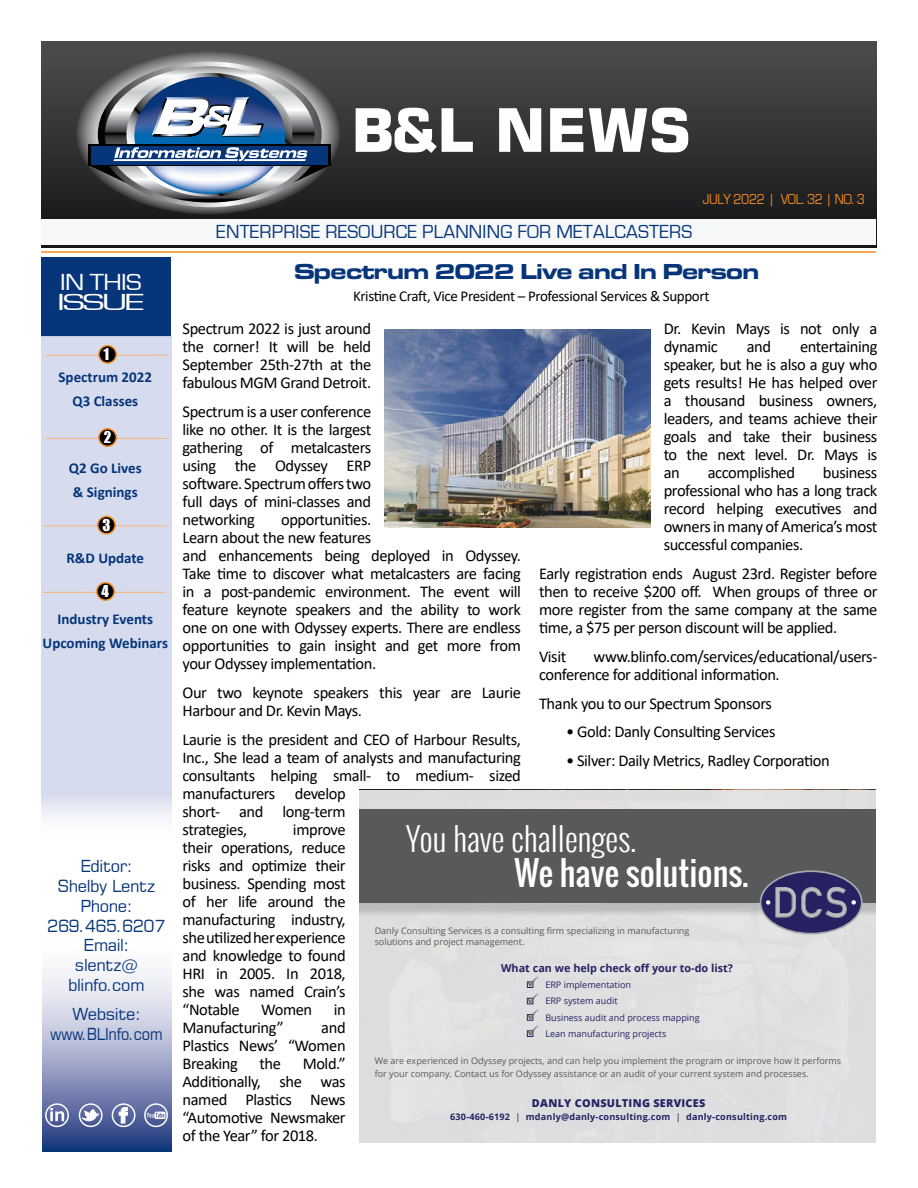
<style>
.page{position:relative;width:918px;height:1188px;background:#fff}
.page>*{position:absolute;margin:0;border:0;box-sizing:border-box;transform-origin:0 0}
.t1{font:700 60px "Square 721 BT";color:#fff}
.t2{font:300 32.55px "Oswald";color:#fff}
.t3{font:32.55px "Oswald";color:#fff}
.t4{font:24px/19.5px "Eurostile";letter-spacing:-.045em;color:#fff;scale:1.15 1}
.t5{font:700 22.5px "Eurostile MN Extended";letter-spacing:-.025em;color:#06357a}
.t6{font:19.5px "Eurostile";letter-spacing:.01em;color:#06357a}
.t7{font:16.5px/18px "Calibri";letter-spacing:-.025em;color:#000;text-align:justify}
.t8{font:16.5px/19.8px "Square 721 BT";letter-spacing:-.025em;color:#06357a;text-align:center}
.t9{font:16.2px/16.4px "Wingdings";color:#6d6e71;text-align:justify}
.t10{font:700 15px/24px "Calibri";color:#06357a;text-align:center}
.t11{font:15px "Calibri";letter-spacing:-.025em;color:#000}
.t12{font:15px "Eurostile";letter-spacing:-.025em;color:#f58b1f;scale:.88 1}
.t13{font:15px "Impact";color:#fff}
.t14{font:700 10.8px "Open Sans";color:#262262}
.t15{font:800 10.8px "Open Sans";letter-spacing:.025em;color:#262262}
.t16{font:9px/10.8px "Open Sans";color:#58595b}
.t17{font:9px/16.2px "Open Sans";color:#262262}
.t18{font:700 9px "Open Sans";letter-spacing:.025em;color:#262262}
.s1{color:#58595b}
</style>
<div class="page">
<svg style="left:42px;top:972px;width:130px;height:179px"></svg>
<div style="left:45px;top:1103px;width:24px;height:24px;border:1px solid #fff;border-radius:50%"></div>
<div style="left:79px;top:1103px;width:24px;height:24px;border:1px solid #fff;border-radius:50%"></div>
<div style="left:112px;top:1103px;width:23px;height:24px;border:1px solid #fff;border-radius:50%"></div>
<div style="left:144px;top:1103px;width:24px;height:24px;border:1px solid #fff;border-radius:50%"></div>
<svg style="left:119px;top:1107px;width:9px;height:16px"></svg>
<svg style="left:50px;top:1108px;width:14px;height:13px"></svg>
<svg style="left:81px;top:1110px;width:17px;height:13px"></svg>
<svg style="left:147px;top:1112px;width:19px;height:7px"></svg>
<div style="left:359px;top:790px;width:517px;height:352px;background:#dedfdf"></div>
<div style="left:359px;top:813px;width:517px;height:104px;background:#000;opacity:.16"></div>
<div style="left:359px;top:809px;width:517px;height:94px;background:#58595b"></div>
<div style="left:527px;top:981px;width:6px;height:7px;border:1px solid #262262"></div>
<svg style="left:527px;top:998px;width:6px;height:6px"></svg>
<div style="left:527px;top:1014px;width:6px;height:7px;border:1px solid #262262"></div>
<div style="left:527px;top:1030px;width:6px;height:7px;border:1px solid #262262"></div>
<div style="left:761px;top:871px;width:101px;height:63px;background:#262262;border-radius:50%"></div>
<div style="left:760px;top:870px;width:103px;height:65px;border:2px solid #a7a9ac;border-radius:50%"></div>
<svg style="left:766px;top:887px;width:90px;height:31px"></svg>
<img style="left:385px;top:330px;width:265px;height:198px">
<svg style="left:41px;top:41px;width:835px;height:206px"></svg>
<div style="left:41px;top:219px;width:835px;height:26px;background:#f7f8f9"></div>
<svg style="left:76px;top:51px;width:264px;height:163px"></svg>
<svg style="left:90px;top:62px;width:239px;height:145px"></svg>
<hr style="left:41px;top:251px;width:835px;height:2px;background:#f58b1f">
<div style="left:42px;top:257px;width:129px;height:83px;background:#06357a"></div>
<div style="left:41px;top:336px;width:130px;height:505px;background:#d6dcee"></div>
<hr style="left:43px;top:592px;width:123px;height:1px;background:#fab574">
<div style="left:97px;top:583px;width:17px;height:17px;background:#000;border-radius:50%"></div>
<div style="left:96px;top:582px;width:19px;height:19px;border:2px solid #f58b1f;border-radius:50%"></div>
<hr style="left:44px;top:526px;width:122px;height:1px;background:#fab574">
<div style="left:98px;top:516px;width:17px;height:18px;background:#000;border-radius:50%"></div>
<div style="left:97px;top:516px;width:19px;height:19px;border:2px solid #f58b1f;border-radius:50%"></div>
<hr style="left:45px;top:438px;width:123px;height:1px;background:#fab574">
<div style="left:99px;top:429px;width:17px;height:17px;background:#000;border-radius:50%"></div>
<div style="left:98px;top:428px;width:19px;height:19px;border:2px solid #f58b1f;border-radius:50%"></div>
<hr style="left:45px;top:355px;width:123px;height:1px;background:#fab574">
<div style="left:99px;top:346px;width:17px;height:17px;background:#000;border-radius:50%"></div>
<div style="left:98px;top:345px;width:19px;height:19px;border:2px solid #f58b1f;border-radius:50%"></div>
<h1 class="t1" style="left:351px;top:94px;width:341px">B&amp;L NEWS</h1>
<h3 class="t4" style="left:57px;top:273px;width:78px">IN THIS<br>ISSUE</h3>
<p class="t13" style="left:104px;top:342px;width:7px">1</p>
<p class="t10" style="left:59px;top:365px;width:95px">Spectrum 2022<br>Q3 Classes</p>
<p class="t13" style="left:104px;top:426px;width:9px">2</p>
<p class="t10" style="left:69px;top:456px;width:74px;text-align:left">Q2 Go Lives &amp; Signings</p>
<p class="t13" style="left:102px;top:514px;width:9px">3</p>
<p class="t10" style="left:67px;top:546px;width:79px">R&amp;D Update</p>
<p class="t13" style="left:102px;top:580px;width:9px">4</p>
<p class="t10" style="left:43px;top:607px;width:127px">Industry Events<br>Upcoming Webinars</p>
<p class="t8" style="left:47px;top:856px;width:120px">Editor:<br>Shelby Lentz<br>Phone:<br>269.465.6207<br>Email:<br>slentz@ blinfo.com</p>
<p class="t8" style="left:50px;top:1004px;width:114px">Website: www.BLInfo.com</p>
<p class="t6" style="left:216px;top:221px;width:477px">ENTERPRISE RESOURCE PLANNING FOR METALCASTERS</p>
<p class="t12" style="left:703px;top:191px;width:186px">JULY 2022 | VOL. 32 | NO. 3</p>
<h3 class="t5" style="left:294px;top:258px;width:467px">Spectrum 2022 Live and In Person</h3>
<p class="t11" style="left:353px;top:286px;width:358px">Kristine Craft, Vice President – Professional Services &amp; Support</p>
<p class="t7" style="left:183px;top:319px;width:190px">Spectrum 2022 is just around the corner! It will be held September 25th-27th at the fabulous MGM Grand Detroit.</p>
<p class="t7" style="left:183px;top:402px;width:190px">Spectrum is a user conference like no other. It is the largest gathering of metalcasters using the Odyssey ERP software. Spectrum offers two full days of mini-classes and networking</p>
<p class="t7" style="left:664px;top:319px;width:215px">Dr. Kevin Mays is not only a dynamic</p>
<p class="t7" style="left:747px;top:337px;width:26px">and</p>
<p class="t7" style="left:664px;top:337px;width:215px;text-indent:136px">entertaining speaker, but he is also a guy who gets results! He has helped over a thousand business owners, leaders, and teams achieve their goals and take their business to the next level. Dr. Mays is an</p>
<p class="t7" style="left:664px;top:463px;width:215px;text-indent:159px">business professional who has a long track record helping executives and owners in many of America’s most successful companies.</p>
<p class="t7" style="left:539px;top:564px;width:340px">Early registration ends August 23rd. Register before then to receive $200 off. When groups of three or more register from the same company at the same time, a $75 per person discount will be applied.</p>
<p class="t7" style="left:539px;top:647px;width:29px">Visit</p>
<p class="t7" style="left:708px;top:463px;width:89px">accomplished</p>
<p class="t7" style="left:183px;top:510px;width:340px;text-align:left;text-indent:99px">opportunities.<br>Learn about the new features<br>and enhancements being deployed in Odyssey.<br>Take time to discover what metalcasters are facing in a post-pandemic environment. The event will feature keynote speakers and the ability to work one on one with Odyssey experts. There are endless opportunities to gain insight and get more from your Odyssey implementation.</p>
<p class="t7" style="left:183px;top:683px;width:340px">Our two keynote speakers this year are Laurie<br>Harbour and Dr. Kevin Mays.</p>
<p class="t7" style="left:183px;top:730px;width:340px;text-align:left">Laurie is the president and CEO of Harbour Results, Inc., She lead a team of analysts and manufacturing consultants helping small- to medium- sized manufacturers develop<br>short- and long-term<br>strategies,</p>
<p class="t7" style="left:539px;top:647px;width:340px;text-indent:55px">www.blinfo.com/services/educational/users&shy;conference for additional information.</p>
<p class="t7" style="left:539px;top:694px;width:234px">Thank you to our Spectrum Sponsors</p>
<p class="t7" style="left:566px;top:723px;width:211px">• Gold: Danly Consulting Services</p>
<p class="t7" style="left:566px;top:751px;width:265px">• Silver: Daily Metrics, Radley Corporation</p>
<p class="t7" style="left:183px;top:820px;width:165px;text-indent:110px">improve their operations, reduce risks and optimize their business. Spending most of her life around the manufacturing industry, she utilized her experience and knowledge to found HRI in 2005. In 2018, she was named Crain’s “Notable</p>
<h2 class="t2" style="left:406px;top:815px;width:232px">You have challenges.</h2>
<h2 class="t3" style="left:515px;top:849px;width:236px">We have solutions.</h2>
<p class="t16" style="left:375px;top:925px;width:316px">Danly Consulting Services is a consulting firm specializing in manufacturing solutions and project management.</p>
<p class="t14" style="left:501px;top:960px;width:233px">What can we help check off your to-do list?</p>
<p class="t17" style="left:545px;top:976px;width:156px">ERP implementation<br>ERP system audit<br>Business audit and process mapping<br>Lean manufacturing projects</p>
<p class="t9" style="left:526px;top:975px;width:14px">✓ ✓ ✓ ✓</p>
<p class="t7" style="left:261px;top:1000px;width:53px">Women</p>
<p class="t7" style="left:334px;top:1000px;width:14px">in</p>
<p class="t7" style="left:183px;top:1018px;width:103px">Manufacturing”</p>
<p class="t7" style="left:183px;top:1018px;width:165px;text-indent:139px">and Plastics News’ “Women Breaking</p>
<p class="t7" style="left:183px;top:1054px;width:165px;text-indent:120px">Mold.” Additionally, she was named Plastics News “Automotive Newsmaker of the Year” for 2018.</p>
<p class="t7" style="left:260px;top:1054px;width:23px">the</p>
<p class="t16" style="left:375px;top:1055px;width:468px;line-height:12.6px">We are experienced in Odyssey projects, and can help you implement the program or improve how it performs for your company. Contact us for Odyssey assistance or an audit of your current system and processes.</p>
<p class="t15" style="left:532px;top:1094px;width:175px">DANLY CONSULTING SERVICES</p>
<p class="t18" style="left:450px;top:1111px;width:338px">630-460-6192 <span class="s1">|</span> mdanly@danly-consulting.com <span class="s1">|</span> danly-consulting.com</p>
</div>
